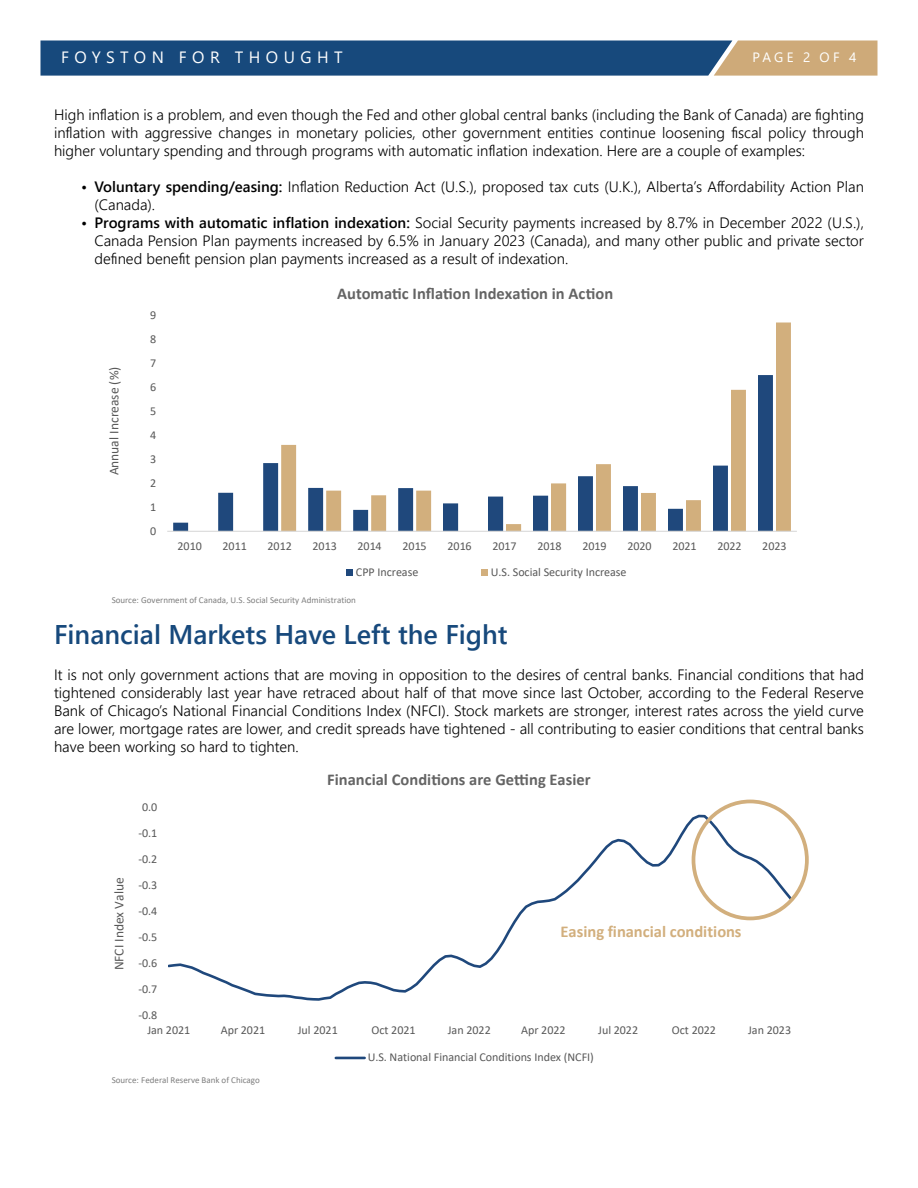
<style>
.page{position:relative;width:918px;height:1188px;background:#fff}
.page>*{position:absolute;margin:0;border:0;box-sizing:border-box;transform-origin:0 0}
.t1{font:600 27px "Segoe UI";color:#17497c}
.t2{font:700 16.5px "Calibri";color:#646464}
.t3{font:700 16.5px "Calibri";color:#d2af7d}
.t4{font:16.35px "Segoe UI";letter-spacing:.335em;color:#fff}
.t5{font:300 15px/18px "Segoe UI";color:#000;text-align:justify}
.t6{font:13.5px "Calibri";letter-spacing:-.005em;color:#585858}
.t7{font:13.5px "Segoe UI";letter-spacing:.23em;color:#fff}
.t8{font:12px "Calibri";color:#585858}
.t9{font:9px "Calibri";letter-spacing:-.005em;color:#7e7e7e}
.s1{font-weight:600}
</style>
<div class="page">
<svg style="left:40px;top:40px;width:838px;height:36px;background:#3e607f"></svg>
<svg style="left:173px;top:463px;width:106px;height:68px"></svg>
<svg style="left:281px;top:323px;width:510px;height:208px"></svg>
<hr style="left:167px;top:531px;width:630px;height:1px;background:#d9d9d9">
<div style="left:347px;top:569px;width:6px;height:7px;background:#1f487c"></div>
<div style="left:482px;top:569px;width:6px;height:7px;background:#d2af7d"></div>
<svg style="left:168px;top:813px;width:625px;height:188px"></svg>
<hr style="left:336px;top:1057px;width:29px;height:2px;background:#1f487c">
<div style="left:692px;top:800px;width:117px;height:120px;border:4px solid #d2af7d;border-radius:50%"></div>
<p class="t4" style="left:61px;top:51px;width:283px">FOYSTON FOR THOUGHT</p>
<p class="t7" style="left:752px;top:52px;width:105px">PAGE 2 OF 4</p>
<p class="t5" style="left:54px;top:104px;width:811px">High inflation is a problem, and even though the Fed and other global central banks (including the Bank of Canada) are fighting inflation with aggressive changes in monetary policies, other government entities continue loosening fiscal policy through higher voluntary spending and through programs with automatic inflation indexation. Here are a couple of examples:</p>
<p class="t5" style="left:94px;top:176px;width:771px;text-indent:-14px"><span class="s1">• Voluntary spending/easing:</span> Inflation Reduction Act (U.S.), proposed tax cuts (U.K.), Alberta’s Affordability Action Plan (Canada).</p>
<p class="t5" style="left:94px;top:212px;width:771px;text-indent:-14px"><span class="s1">• Programs with automatic inflation indexation:</span> Social Security payments increased by 8.7% in December 2022 (U.S.), Canada Pension Plan payments increased by 6.5% in January 2023 (Canada), and many other public and private sector defined benefit pension plan payments increased as a result of indexation.</p>
<p class="t6" style="left:109px;top:475px;width:110px;rotate:-90deg">Annual Increase (%)</p>
<p class="t8" style="left:150px;top:310px;width:8px">9</p>
<p class="t8" style="left:150px;top:334px;width:8px">8</p>
<p class="t8" style="left:150px;top:358px;width:8px">7</p>
<p class="t8" style="left:150px;top:382px;width:8px">6</p>
<p class="t8" style="left:150px;top:406px;width:8px">5</p>
<p class="t8" style="left:150px;top:430px;width:8px">4</p>
<p class="t8" style="left:150px;top:454px;width:8px">3</p>
<p class="t8" style="left:150px;top:478px;width:8px">2</p>
<p class="t8" style="left:150px;top:502px;width:8px">1</p>
<p class="t8" style="left:150px;top:526px;width:8px">0</p>
<p class="t2" style="left:337px;top:282px;width:278px">Automatic Inflation Indexation in Action</p>
<p class="t8" style="left:178px;top:542px;width:26px">2010</p>
<p class="t8" style="left:223px;top:542px;width:26px">2011</p>
<p class="t8" style="left:268px;top:542px;width:26px">2012</p>
<p class="t8" style="left:312px;top:542px;width:26px">2013</p>
<p class="t8" style="left:357px;top:542px;width:26px">2014</p>
<p class="t8" style="left:402px;top:542px;width:26px">2015</p>
<p class="t8" style="left:447px;top:542px;width:26px">2016</p>
<p class="t8" style="left:492px;top:542px;width:26px">2017</p>
<p class="t8" style="left:537px;top:542px;width:26px">2018</p>
<p class="t8" style="left:582px;top:542px;width:26px">2019</p>
<p class="t8" style="left:627px;top:542px;width:26px">2020</p>
<p class="t8" style="left:672px;top:542px;width:26px">2021</p>
<p class="t8" style="left:717px;top:542px;width:26px">2022</p>
<p class="t8" style="left:762px;top:542px;width:26px">2023</p>
<p class="t8" style="left:356px;top:568px;width:64px">CPP Increase</p>
<p class="t8" style="left:491px;top:568px;width:137px">U.S. Social Security Increase</p>
<p class="t9" style="left:112px;top:596px;width:246px">Source: Government of Canada, U.S. Social Security Administration</p>
<h1 class="t1" style="left:54px;top:609px;width:455px">Financial Markets Have Left the Fight</h1>
<p class="t5" style="left:54px;top:664px;width:812px">It is not only government actions that are moving in opposition to the desires of central banks. Financial conditions that had tightened considerably last year have retraced about half of that move since last October, according to the Federal Reserve Bank of Chicago’s National Financial Conditions Index (NFCI). Stock markets are stronger, interest rates across the yield curve are lower, mortgage rates are lower, and credit spreads have tightened - all contributing to easier conditions that central banks have been working so hard to tighten.</p>
<p class="t6" style="left:114px;top:970px;width:94px;rotate:-90deg">NFCI Index Value</p>
<p class="t8" style="left:142px;top:803px;width:17px">0.0</p>
<p class="t8" style="left:138px;top:829px;width:20px">-0.1</p>
<p class="t8" style="left:138px;top:855px;width:20px">-0.2</p>
<p class="t8" style="left:138px;top:881px;width:20px">-0.3</p>
<p class="t8" style="left:138px;top:907px;width:20px">-0.4</p>
<p class="t8" style="left:138px;top:933px;width:20px">-0.5</p>
<p class="t8" style="left:138px;top:958px;width:20px">-0.6</p>
<p class="t8" style="left:138px;top:984px;width:20px">-0.7</p>
<p class="t8" style="left:138px;top:1010px;width:20px">-0.8</p>
<p class="t2" style="left:327px;top:767px;width:265px">Financial Conditions are GetÝng Easier</p>
<p class="t3" style="left:561px;top:920px;width:183px">Easing financial conditions</p>
<p class="t8" style="left:147px;top:1026px;width:45px">Jan 2021</p>
<p class="t8" style="left:221px;top:1026px;width:46px">Apr 2021</p>
<p class="t8" style="left:298px;top:1026px;width:41px">Jul 2021</p>
<p class="t8" style="left:371px;top:1026px;width:46px">Oct 2021</p>
<p class="t8" style="left:448px;top:1026px;width:45px">Jan 2022</p>
<p class="t8" style="left:521px;top:1026px;width:46px">Apr 2022</p>
<p class="t8" style="left:598px;top:1026px;width:41px">Jul 2022</p>
<p class="t8" style="left:672px;top:1026px;width:46px">Oct 2022</p>
<p class="t8" style="left:748px;top:1026px;width:45px">Jan 2023</p>
<p class="t8" style="left:368px;top:1053px;width:228px">U.S. National Financial Conditions Index (NCFI)</p>
<p class="t9" style="left:112px;top:1077px;width:150px">Source: Federal Reserve Bank of Chicago</p>
</div>
